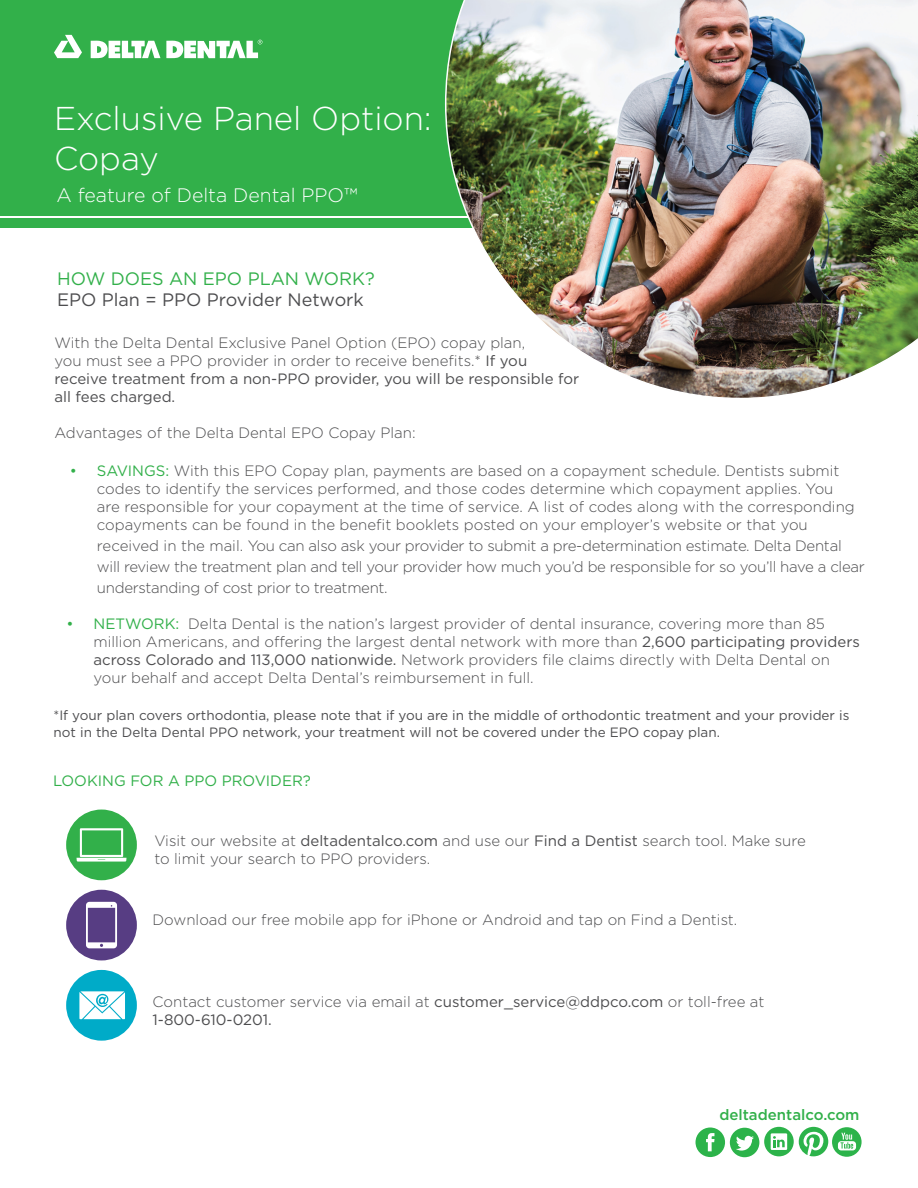
<style>
.page{position:relative;width:918px;height:1188px;background:#fff}
.page>*{position:absolute;margin:0;border:0;box-sizing:border-box;transform-origin:0 0}
.t1{font:300 33px/39.6px "Gotham";color:#fff}
.t2{font:300 19.5px "Gotham";color:#fff}
.t3{font:18px "Gotham";color:#4d4d4f}
.t4{font:18px "Gotham";color:#32b04a}
.t5{font:300 15px/18px "Gotham";color:#4d4d4f}
.t6{font:300 15px/21px "Gotham";letter-spacing:-.02em;color:#4d4d4f}
.t7{font:15px "Gotham";color:#32b04a}
.t8{font:500 15px "Gotham";color:#32b04a}
.t9{font:13.5px/16.2px "Gotham";color:#4d4d4f}
.s1{font-weight:400}
.s2{font-weight:400;color:#32b04a}
</style>
<div class="page">
<div style="left:0;top:0;width:918px;height:216px;background:#32b04a"></div>
<svg style="left:54px;top:35px;width:28px;height:23px"></svg>
<svg style="left:91px;top:41px;width:69px;height:17px"></svg>
<svg style="left:166px;top:40px;width:96px;height:18px"></svg>
<svg style="left:696px;top:1127px;width:166px;height:30px"></svg>
<div style="left:0;top:218px;width:491px;height:10px;background:#32b04a"></div>
<img style="left:445px;top:0;width:473px;height:398px">
<div style="left:66px;top:810px;width:71px;height:70px;background:#32b04a;border-radius:50%"></div>
<div style="left:66px;top:890px;width:71px;height:70px;background:#573d83;border-radius:50%"></div>
<div style="left:66px;top:970px;width:71px;height:71px;background:#00abc8;border-radius:50%"></div>
<svg style="left:77px;top:828px;width:50px;height:34px"></svg>
<svg style="left:86px;top:902px;width:31px;height:46px"></svg>
<svg style="left:79px;top:991px;width:46px;height:28px"></svg>
<h1 class="t1" style="left:54px;top:98px;width:379px">Exclusive Panel Option:<br>Copay</h1>
<h2 class="t2" style="left:56px;top:183px;width:303px">A feature of Delta Dental PPO™</h2>
<p class="t4" style="left:57px;top:267px;width:319px">HOW DOES AN EPO PLAN WORK?</p>
<p class="t3" style="left:57px;top:289px;width:308px">EPO Plan = PPO Provider Network</p>
<p class="t5" style="left:54px;top:333px;width:526px">With the Delta Dental Exclusive Panel Option (EPO) copay plan,<br>you must see a PPO provider in order to receive benefits.* <span class="s1">If you receive treatment from a non-PPO provider, you will be responsible for all fees charged.</span></p>
<p class="t5" style="left:54px;top:423px;width:363px">Advantages of the Delta Dental EPO Copay Plan:</p>
<p class="t5" style="left:97px;top:461px;width:759px;text-indent:-27px"><span class="s2">• SAVINGS:</span> With this EPO Copay plan, payments are based on a copayment schedule. Dentists submit codes to identify the services performed, and those codes determine which copayment applies. You are responsible for your copayment at the time of service. A list of codes along with the corresponding copayments can be found in the benefit booklets posted on your employer’s website or that you</p>
<p class="t6" style="left:97px;top:535px;width:769px">received in the mail. You can also ask your provider to submit a pre-determination estimate. Delta Dental will review the treatment plan and tell your provider how much you’d be responsible for so you’ll have a clear understanding of cost prior to treatment.</p>
<p class="t5" style="left:94px;top:614px;width:768px;text-indent:-27px"><span class="s2">• NETWORK:</span> Delta Dental is the nation’s largest provider of dental insurance, covering more than 85 million Americans, and offering the largest dental network with more than <span class="s1">2,600 participating providers across Colorado and 113,000 nationwide.</span> Network providers file claims directly with Delta Dental on your behalf and accept Delta Dental’s reimbursement in full.</p>
<p class="t9" style="left:54px;top:707px;width:797px">*If your plan covers orthodontia, please note that if you are in the middle of orthodontic treatment and your provider is not in the Delta Dental PPO network, your treatment will not be covered under the EPO copay plan.</p>
<p class="t7" style="left:53px;top:771px;width:259px">LOOKING FOR A PPO PROVIDER?</p>
<p class="t5" style="left:154px;top:832px;width:653px">Visit our website at <span class="s1">deltadentalco.com</span> and use our <span class="s1">Find a Dentist</span> search tool. Make sure to limit your search to PPO providers.</p>
<p class="t5" style="left:153px;top:911px;width:586px">Download our free mobile app for iPhone or Android and tap on Find a Dentist.</p>
<p class="t5" style="left:153px;top:992px;width:613px">Contact customer service via email at <span class="s1">customer_service@ddpco.com</span> or toll-free at<br><span class="s1">1-800-610-0201.</span></p>
<p class="t8" style="left:719px;top:1104px;width:142px">deltadentalco.com</p>
</div>
